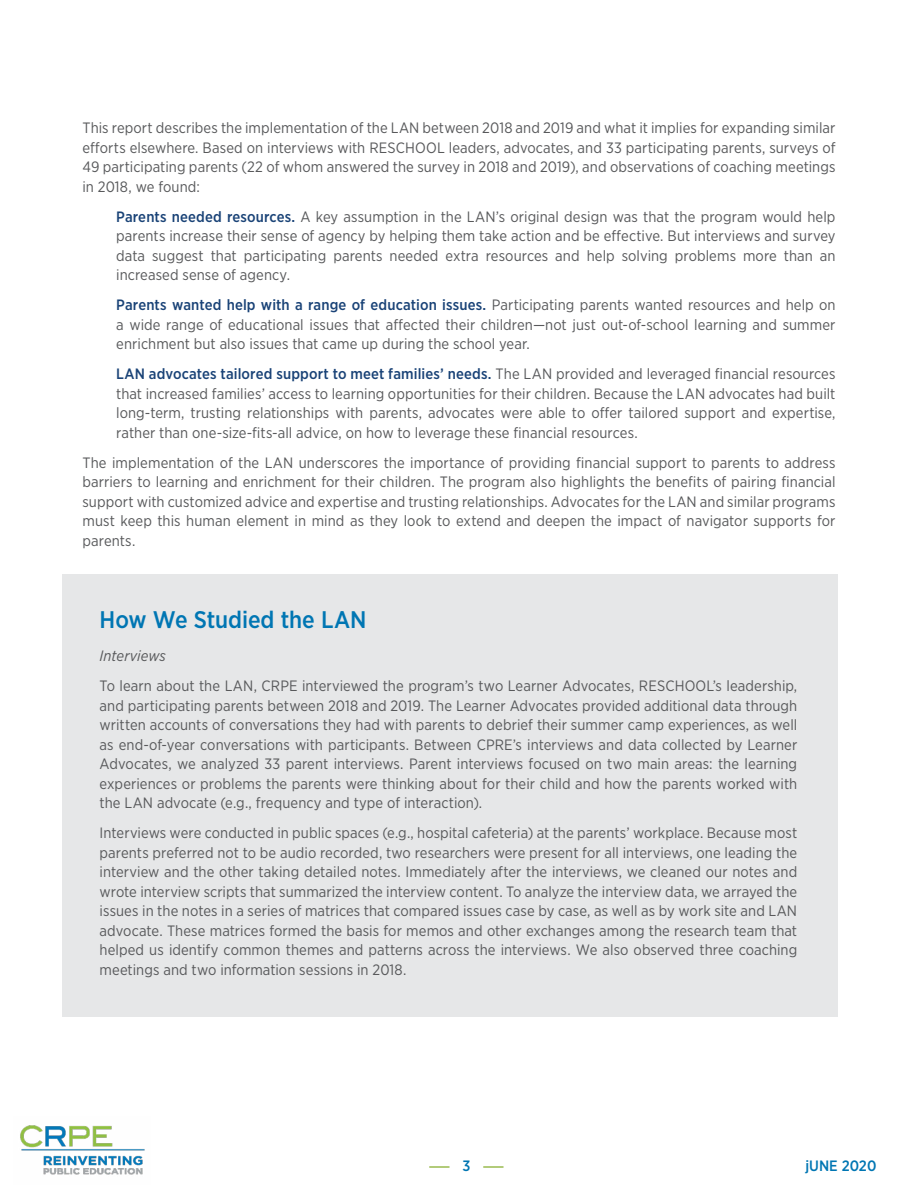
<style>
.page{position:relative;width:918px;height:1188px;background:#fff}
.page>*{position:absolute;margin:0;border:0;box-sizing:border-box;transform-origin:0 0}
.t1{font:500 24px "Gotham Narrow";color:#0076b3}
.t2{font:15px/19.5px "Gotham Narrow";letter-spacing:.005em;color:#58595b;text-align:justify}
.t3{font:500 15px "Gotham Narrow";color:#0076b3}
.t4{font:italic 15px "Gotham Narrow";color:#58595b}
.t5{font:500 15px "Gotham Narrow";color:#0075b2}
.s1{font-weight:500;color:#1a4377}
</style>
<div class="page">
<hr style="left:483px;top:1166px;width:21px;height:2px;background:#9aba4f">
<hr style="left:429px;top:1166px;width:21px;height:2px;background:#9aba4f">
<img style="left:20px;top:1125px;width:125px;height:50px">
<div style="left:62px;top:575px;width:775px;height:442px;background:#e6e7e8"></div>
<p class="t2" style="left:82px;top:118px;width:755px">This report describes the implementation of the LAN between 2018 and 2019 and what it implies for expanding similar efforts elsewhere. Based on interviews with RESCHOOL leaders, advocates, and 33 participating parents, surveys of 49 participating parents (22 of whom answered the survey in 2018 and 2019), and observations of coaching meetings in 2018, we found:</p>
<p class="t2" style="left:116px;top:207px;width:721px"><span class="s1">Parents needed resources.</span> A key assumption in the LAN’s original design was that the program would help parents increase their sense of agency by helping them take action and be effective. But interviews and survey data suggest that participating parents needed extra resources and help solving problems more than an increased sense of agency.</p>
<p class="t2" style="left:116px;top:295px;width:721px"><span class="s1">Parents wanted help with a range of education issues.</span> Participating parents wanted resources and help on a wide range of educational issues that affected their children—not just out-of-school learning and summer enrichment but also issues that came up during the school year.</p>
<p class="t2" style="left:116px;top:364px;width:721px"><span class="s1">LAN advocates tailored support to meet families’ needs.</span> The LAN provided and leveraged financial resources that increased families’ access to learning opportunities for their children. Because the LAN advocates had built long-term, trusting relationships with parents, advocates were able to offer tailored support and expertise, rather than one-size-fits-all advice, on how to leverage these financial resources.</p>
<p class="t2" style="left:82px;top:453px;width:755px">The implementation of the LAN underscores the importance of providing financial support to parents to address barriers to learning and enrichment for their children. The program also highlights the benefits of pairing financial support with customized advice and expertise and trusting relationships. Advocates for the LAN and similar programs must keep this human element in mind as they look to extend and deepen the impact of navigator supports for parents.</p>
<h1 class="t1" style="left:100px;top:605px;width:268px">How We Studied the LAN</h1>
<p class="t4" style="left:100px;top:647px;width:68px">Interviews</p>
<p class="t2" style="left:100px;top:676px;width:699px">To learn about the LAN, CRPE interviewed the program’s two Learner Advocates, RESCHOOL’s leadership, and participating parents between 2018 and 2019. The Learner Advocates provided additional data through written accounts of conversations they had with parents to debrief their summer camp experiences, as well as end-of-year conversations with participants. Between CPRE’s interviews and data collected by Learner Advocates, we analyzed 33 parent interviews. Parent interviews focused on two main areas: the learning experiences or problems the parents were thinking about for their child and how the parents worked with the LAN advocate (e.g., frequency and type of interaction).</p>
<p class="t2" style="left:100px;top:823px;width:699px">Interviews were conducted in public spaces (e.g., hospital cafeteria) at the parents’ workplace. Because most parents preferred not to be audio recorded, two researchers were present for all interviews, one leading the interview and the other taking detailed notes. Immediately after the interviews, we cleaned our notes and wrote interview scripts that summarized the interview content. To analyze the interview data, we arrayed the issues in the notes in a series of matrices that compared issues case by case, as well as by work site and LAN advocate. These matrices formed the basis for memos and other exchanges among the research team that helped us identify common themes and patterns across the interviews. We also observed three coaching meetings and two information sessions in 2018.</p>
<p class="t3" style="left:805px;top:1156px;width:72px">jUNE 2020</p>
<p class="t5" style="left:463px;top:1157px;width:9px">3</p>
<p class="t3" style="left:810px;top:1157px;width:31px">MAY</p>
</div>
